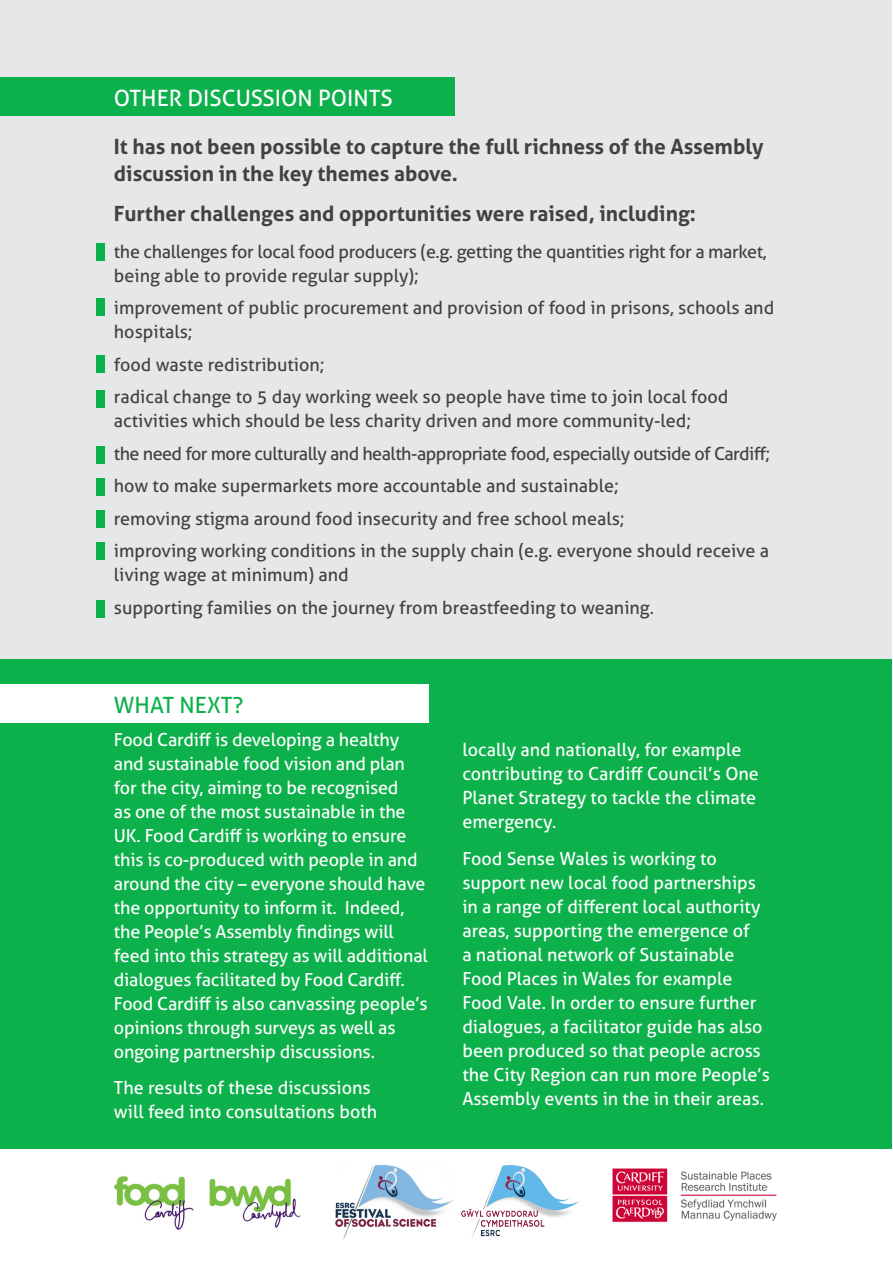
<style>
.page{position:relative;width:893px;height:1263px;background:#fff}
.page>*{position:absolute;margin:0;border:0;box-sizing:border-box;transform-origin:0 0}
.t1{font:22.5px "Aller";color:#fff}
.t2{font:22.5px "Aller";color:#0db14b}
.t3{font:700 21px/27px "Aller";color:#414042}
.t4{font:18px/24px "Aller";letter-spacing:-.01em;color:#fff}
.t5{font:18px/32.5px "Aller";color:#414042}
.t6{font:18px/24px "Aller";letter-spacing:-.02em;color:#414042}
</style>
<div class="page">
<img style="left:209px;top:1178px;width:92px;height:50px">
<img style="left:114px;top:1176px;width:80px;height:54px">
<div style="left:1px;top:0;width:891px;height:659px;background:#e6e7e8"></div>
<div style="left:1px;top:660px;width:891px;height:489px;background:#0db14b"></div>
<div style="left:0;top:77px;width:454px;height:39px;background:#0db14b"></div>
<div style="left:0;top:685px;width:429px;height:38px;background:#fff"></div>
<div style="left:97px;top:243px;width:8px;height:17px;background:#0db14b"></div>
<div style="left:97px;top:299px;width:8px;height:17px;background:#0db14b"></div>
<div style="left:97px;top:355px;width:8px;height:17px;background:#0db14b"></div>
<div style="left:97px;top:390px;width:8px;height:17px;background:#0db14b"></div>
<div style="left:97px;top:446px;width:8px;height:17px;background:#0db14b"></div>
<div style="left:97px;top:478px;width:8px;height:17px;background:#0db14b"></div>
<div style="left:97px;top:510px;width:8px;height:17px;background:#0db14b"></div>
<div style="left:97px;top:542px;width:8px;height:17px;background:#0db14b"></div>
<div style="left:97px;top:601px;width:8px;height:17px;background:#0db14b"></div>
<img style="left:462px;top:1165px;width:117px;height:72px">
<img style="left:335px;top:1164px;width:119px;height:76px">
<img style="left:612px;top:1168px;width:165px;height:54px">
<p class="t1" style="left:114px;top:84px;width:280px">OTHER DISCUSSION POINTS</p>
<p class="t3" style="left:114px;top:133px;width:651px">It has not been possible to capture the full richness of the Assembly discussion in the key themes above.</p>
<p class="t3" style="left:114px;top:200px;width:584px">Further challenges and opportunities were raised, including:</p>
<p class="t6" style="left:114px;top:239px;width:654px">the challenges for local food producers (e.g. getting the quantities right for a market, being able to provide regular supply);</p>
<p class="t5" style="left:114px;top:296px;width:662px;line-height:24px">improvement of public procurement and provision of food in prisons, schools and hospitals;</p>
<p class="t5" style="left:114px;top:348px;width:616px">food waste redistribution;<br>radical change to 5 day working week so people have time to join local food</p>
<p class="t5" style="left:114px;top:404px;width:658px">activities which should be less charity driven and more community-led;<br>the need for more culturally and health-appropriate food, especially outside of Cardiff; how to make supermarkets more accountable and sustainable;<br>removing stigma around food insecurity and free school meals;<br>improving working conditions in the supply chain (e.g. everyone should receive a</p>
<p class="t5" style="left:114px;top:558px;width:542px">living wage at minimum) and<br>supporting families on the journey from breastfeeding to weaning.</p>
<p class="t2" style="left:114px;top:691px;width:131px">WHAT NEXT?</p>
<p class="t4" style="left:114px;top:727px;width:315px">Food Cardiff is developing a healthy and sustainable food vision and plan for the city, aiming to be recognised<br>as one of the most sustainable in the UK. Food Cardiff is working to ensure this is co-produced with people in and around the city – everyone should have the opportunity to inform it. Indeed, the People’s Assembly findings will feed into this strategy as will additional dialogues facilitated by Food Cardiff.<br>Food Cardiff is also canvassing people’s opinions through surveys as well as ongoing partnership discussions.</p>
<p class="t4" style="left:114px;top:1076px;width:265px">The results of these discussions will feed into consultations both</p>
<p class="t4" style="left:462px;top:738px;width:298px">locally and nationally, for example contributing to Cardiff Council’s One<br>Planet Strategy to tackle the climate emergency.</p>
<p class="t4" style="left:462px;top:846px;width:309px">Food Sense Wales is working to support new local food partnerships in a range of different local authority areas, supporting the emergence of<br>a national network of Sustainable Food Places in Wales for example Food Vale. In order to ensure further dialogues, a facilitator guide has also been produced so that people across the City Region can run more People’s Assembly events in the in their areas.</p>
</div>
